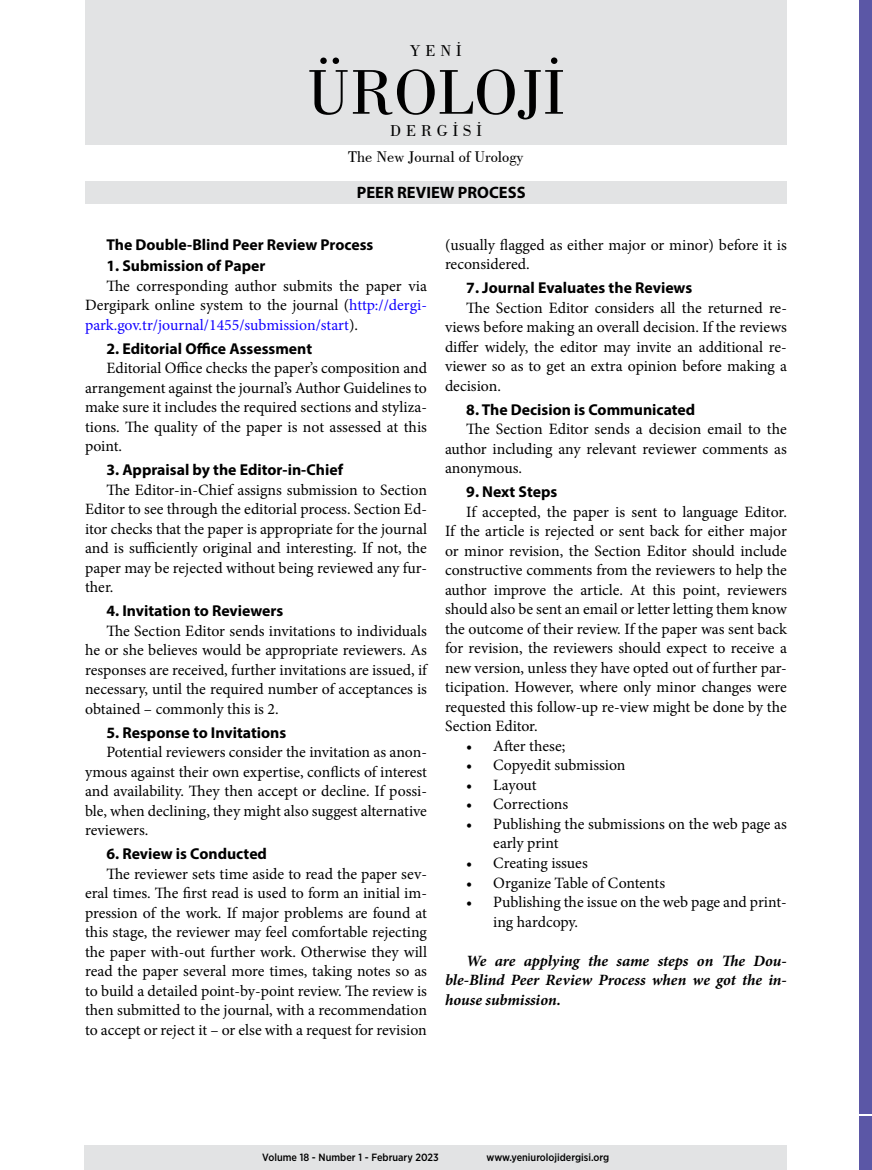
<style>
.page{position:relative;width:872px;height:1170px;background:#fff}
.page>*{position:absolute;margin:0;border:0;box-sizing:border-box;transform-origin:0 0}
.t1{font:66.3px "Bodoni BT";color:#000}
.t2{font:16.65px "Bodoni BT";letter-spacing:.3em;color:#000}
.t3{font:700 16.5px "Myriad Pro";color:#000}
.t4{font:16.35px "Bodoni BT";color:#000}
.t5{font:15.75px/19.5px "Minion Pro";color:#000;text-align:justify}
.t6{font:700 15.75px "Myriad Pro";color:#000}
.t7{font:italic 700 15.75px/19.5px "Minion Pro";letter-spacing:-.005em;color:#000;text-align:justify}
.t8{font:500 10.5px "Gotham Narrow";color:#000}
.s1{color:#10f}
</style>
<div class="page">
<div style="left:859px;top:0;width:13px;height:1169px;background:#5b57a6"></div>
<svg style="left:859px;top:1114px;width:13px;height:1px"></svg>
<div style="left:85px;top:0;width:702px;height:145px;background:#e2e3e4"></div>
<div style="left:85px;top:1145px;width:702px;height:24px;background:#e2e3e4"></div>
<div style="left:85px;top:181px;width:702px;height:23px;background:#e2e3e4"></div>
<p class="t2" style="left:410px;top:41px;width:53px">YENİ</p>
<h1 class="t1" style="left:307px;top:51px;width:260px">ÜROLOJİ</h1>
<p class="t2" style="left:390px;top:121px;width:93px">DERGİSİ</p>
<p class="t4" style="left:348px;top:147px;width:177px">The New Journal of Urology</p>
<p class="t3" style="left:357px;top:181px;width:170px">PEER REVIEW PROCESS</p>
<p class="t6" style="left:106px;top:234px;width:269px">The Double-Blind Peer Review Process</p>
<p class="t6" style="left:106px;top:255px;width:161px">1. Submission of Paper</p>
<p class="t5" style="left:85px;top:276px;width:343px;text-indent:21px">The corresponding author submits the paper via Dergipark online system to the journal (<span class="s1">http://dergi&shy;park.gov.tr/journal/1455/submission/start</span>).</p>
<p class="t6" style="left:106px;top:338px;width:207px">2. Editorial Office Assessment</p>
<p class="t5" style="left:85px;top:358px;width:343px;text-indent:21px">Editorial Office checks the paper’s composition and arrangement against the journal’s Author Guidelines to make sure it includes the required sections and styliza&shy;tions. The quality of the paper is not assessed at this point.</p>
<p class="t6" style="left:106px;top:459px;width:238px">3. Appraisal by the Editor-in-Chief</p>
<p class="t5" style="left:85px;top:480px;width:343px;text-indent:21px">The Editor-in-Chief assigns submission to Section Editor to see through the editorial process. Section Ed&shy;itor checks that the paper is appropriate for the journal and is sufficiently original and interesting. If not, the paper may be rejected without being reviewed any fur&shy;ther.</p>
<p class="t6" style="left:106px;top:600px;width:178px">4. Invitation to Reviewers</p>
<p class="t5" style="left:85px;top:621px;width:343px;text-indent:21px">The Section Editor sends invitations to individuals he or she believes would be appropriate reviewers. As responses are received, further invitations are issued, if necessary, until the required number of acceptances is obtained – commonly this is 2.</p>
<p class="t6" style="left:106px;top:722px;width:181px">5. Response to Invitations</p>
<p class="t5" style="left:85px;top:742px;width:343px;text-indent:21px">Potential reviewers consider the invitation as anon&shy;ymous against their own expertise, conflicts of interest and availability. They then accept or decline. If possi&shy;ble, when declining, they might also suggest alternative reviewers.</p>
<p class="t6" style="left:106px;top:843px;width:162px">6. Review is Conducted</p>
<p class="t5" style="left:85px;top:864px;width:343px;text-indent:21px">The reviewer sets time aside to read the paper sev&shy;eral times. The first read is used to form an initial im&shy;pression of the work. If major problems are found at this stage, the reviewer may feel comfortable rejecting the paper with-out further work. Otherwise they will read the paper several more times, taking notes so as to build a detailed point-by-point review. The review is then submitted to the journal, with a recommendation to accept or reject it – or else with a request for revision</p>
<p class="t5" style="left:445px;top:235px;width:343px">(usually flagged as either major or minor) before it is reconsidered.</p>
<p class="t6" style="left:466px;top:277px;width:227px">7. Journal Evaluates the Reviews</p>
<p class="t5" style="left:445px;top:298px;width:343px;text-indent:21px">The Section Editor considers all the returned re&shy;views before making an overall decision. If the reviews differ widely, the editor may invite an additional re&shy;viewer so as to get an extra opinion before making a decision.</p>
<p class="t6" style="left:466px;top:399px;width:230px">8. The Decision is Communicated</p>
<p class="t5" style="left:445px;top:419px;width:343px;text-indent:21px">The Section Editor sends a decision email to the author including any relevant reviewer comments as anonymous.</p>
<p class="t6" style="left:466px;top:481px;width:93px">9. Next Steps</p>
<p class="t5" style="left:445px;top:502px;width:343px;text-indent:21px">If accepted, the paper is sent to language Editor.<br>If the article is rejected or sent back for either major or minor revision, the Section Editor should include constructive comments from the reviewers to help the author improve the article. At this point, reviewers should also be sent an email or letter letting them know the outcome of their review. If the paper was sent back for revision, the reviewers should expect to receive a new version, unless they have opted out of further par&shy;ticipation. However, where only minor changes were requested this follow-up re-view might be done by the Section Editor.</p>
<p class="t5" style="left:466px;top:736px;width:101px">• After these;</p>
<p class="t5" style="left:466px;top:755px;width:161px">• Copyedit submission</p>
<p class="t5" style="left:466px;top:775px;width:72px">• Layout</p>
<p class="t5" style="left:466px;top:794px;width:103px">• Corrections</p>
<p class="t5" style="left:493px;top:814px;width:295px;text-indent:-27px">• Publishing the submissions on the web page as early print</p>
<p class="t5" style="left:466px;top:853px;width:123px">• Creating issues</p>
<p class="t5" style="left:466px;top:872px;width:200px">• Organize Table of Contents</p>
<p class="t5" style="left:493px;top:892px;width:295px;text-indent:-27px">• Publishing the issue on the web page and print&shy;ing hardcopy.</p>
<p class="t7" style="left:445px;top:950px;width:343px;text-indent:21px">We are applying the same steps on The Dou&shy;ble-Blind Peer Review Process when we got the in&shy;house submission.</p>
<p class="t8" style="left:262px;top:1149px;width:178px">Volume 18 - Number 1 - February 2023</p>
<p class="t8" style="left:486px;top:1149px;width:124px">www.yeniurolojidergisi.org</p>
</div>
